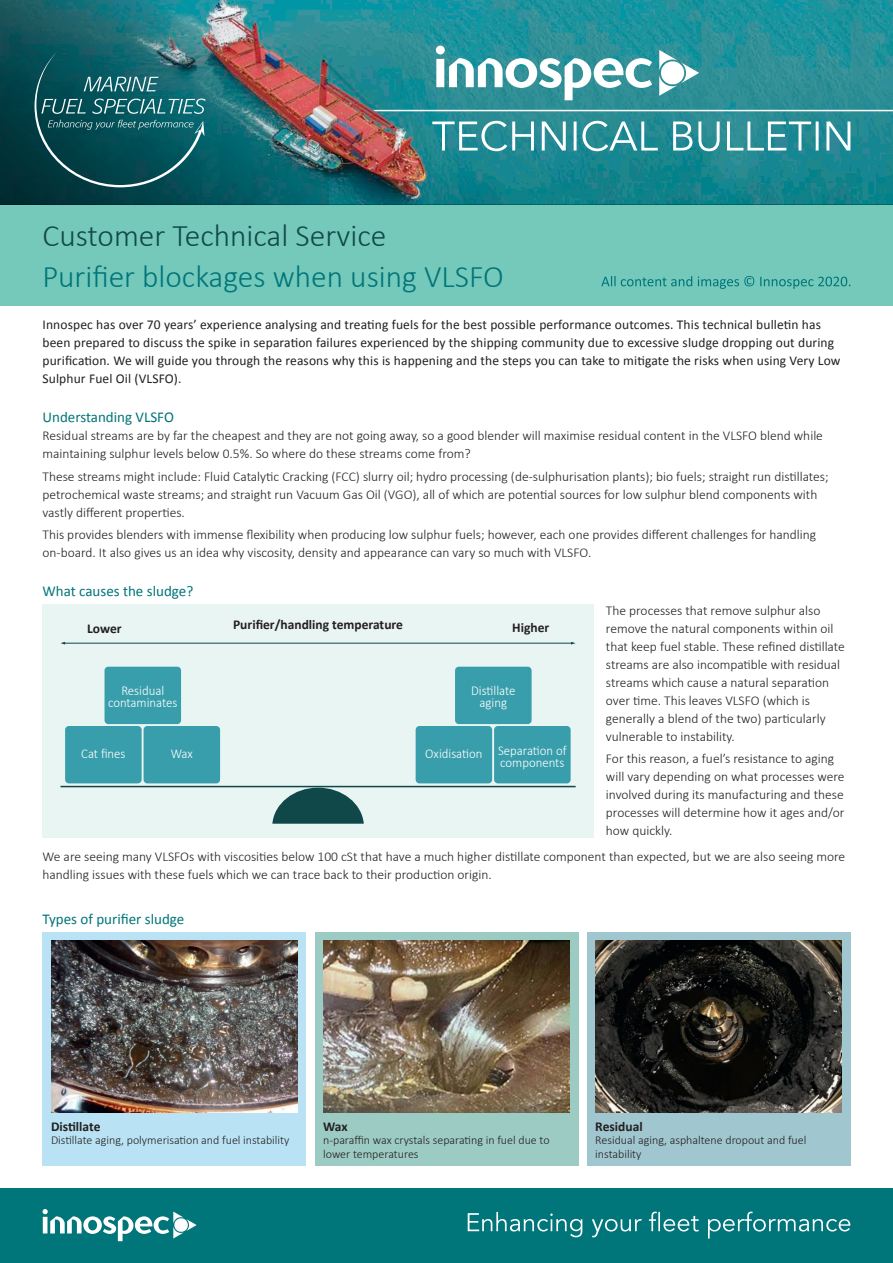
<style>
.page{position:relative;width:893px;height:1263px;background:#fff}
.page>*{position:absolute;margin:0;border:0;box-sizing:border-box;transform-origin:0 0}
.t1{font:300 31.5px "Calibri";color:#00757a}
.t2{font:300 31.5px "Calibri";color:#11494a}
.t3{font:15px "Calibri";color:#00757a}
.t4{font:300 13.5px/18px "Calibri";color:#231f20}
.t5{font:13.5px/18px "Calibri";letter-spacing:.01em;color:#231f20}
.t6{font:300 13.5px/12.1px "Calibri";color:#fff;text-align:center;scale:.95 1}
.t7{font:700 13.5px "Calibri";color:#231f20}
.t8{font:300 12px/13.5px "Calibri";color:#231f20}
</style>
<div class="page">
<div style="left:0;top:1188px;width:893px;height:75px;background:#00757a"></div>
<svg style="left:43px;top:1209px;width:154px;height:32px"></svg>
<svg style="left:468px;top:1211px;width:382px;height:27px"></svg>
<div style="left:0;top:204px;width:893px;height:101px;background:#75c9bb"></div>
<img style="left:329px;top:0;width:564px;height:204px">
<img style="left:0;top:0;width:329px;height:204px">
<svg style="left:432px;top:121px;width:418px;height:30px"></svg>
<svg style="left:436px;top:46px;width:263px;height:54px"></svg>
<svg style="left:35px;top:51px;width:170px;height:136px;background:#1b5f66"></svg>
<svg style="left:373px;top:110px;width:520px;height:1px"></svg>
<svg style="left:601px;top:276px;width:249px;height:13px"></svg>
<div style="left:43px;top:605px;width:551px;height:233px;background:#e9f5f3"></div>
<div style="left:65px;top:726px;width:77px;height:57px;background:#399eac;border-radius:4px"></div>
<div style="left:416px;top:726px;width:76px;height:57px;background:#399eac;border-radius:4px"></div>
<div style="left:105px;top:667px;width:76px;height:57px;background:#399eac;border-radius:4px"></div>
<div style="left:455px;top:667px;width:77px;height:57px;background:#399eac;border-radius:4px"></div>
<div style="left:144px;top:726px;width:76px;height:57px;background:#399eac;border-radius:4px"></div>
<div style="left:494px;top:726px;width:77px;height:57px;background:#399eac;border-radius:4px"></div>
<hr style="left:61px;top:786px;width:515px;height:1px;background:#104849">
<svg style="left:272px;top:788px;width:92px;height:36px"></svg>
<hr style="left:63px;top:643px;width:509px;height:1px;background:#104849">
<div style="left:43px;top:932px;width:263px;height:234px;background:#b9e3f4"></div>
<div style="left:315px;top:932px;width:263px;height:234px;background:#9ccbc3"></div>
<div style="left:587px;top:932px;width:263px;height:234px;background:#a0c6cf"></div>
<img style="left:51px;top:941px;width:247px;height:171px">
<img style="left:323px;top:941px;width:247px;height:171px">
<img style="left:595px;top:941px;width:247px;height:171px">
<p class="t2" style="left:43px;top:216px;width:345px">Customer Technical Service</p>
<p class="t1" style="left:43px;top:257px;width:463px">Purifier blockages when using VLSFO</p>
<p class="t5" style="left:43px;top:315px;width:799px">Innospec has over 70 years’ experience analysing and treating fuels for the best possible performance outcomes. This technical bulletin has been prepared to discuss the spike in separation failures experienced by the shipping community due to excessive sludge dropping out during purification. We will guide you through the reasons why this is happening and the steps you can take to mitigate the risks when using Very Low Sulphur Fuel Oil (VLSFO).</p>
<p class="t3" style="left:43px;top:407px;width:133px">Understanding VLSFO</p>
<p class="t4" style="left:43px;top:427px;width:782px">Residual streams are by far the cheapest and they are not going away, so a good blender will maximise residual content in the VLSFO blend while maintaining sulphur levels below 0.5%. So where do these streams come from?</p>
<p class="t4" style="left:43px;top:467px;width:788px">These streams might include: Fluid Catalytic Cracking (FCC) slurry oil; hydro processing (de-sulphurisation plants); bio fuels; straight run distillates; petrochemical waste streams; and straight run Vacuum Gas Oil (VGO), all of which are potential sources for low sulphur blend components with vastly different properties.</p>
<p class="t4" style="left:43px;top:525px;width:775px">This provides blenders with immense flexibility when producing low sulphur fuels; however, each one provides different challenges for handling on-board. It also gives us an idea why viscosity, density and appearance can vary so much with VLSFO.</p>
<p class="t3" style="left:43px;top:581px;width:152px">What causes the sludge?</p>
<p class="t7" style="left:87px;top:619px;width:36px">Lower</p>
<p class="t7" style="left:233px;top:615px;width:171px">Purifier/handling temperature</p>
<p class="t7" style="left:512px;top:618px;width:39px">Higher</p>
<p class="t4" style="left:606px;top:601px;width:240px">The processes that remove sulphur also remove the natural components within oil that keep fuel stable. These refined distillate streams are also incompatible with residual streams which cause a natural separation over time. This leaves VLSFO (which is generally a blend of the two) particularly vulnerable to instability.</p>
<p class="t4" style="left:606px;top:749px;width:240px">For this reason, a fuel’s resistance to aging will vary depending on what processes were involved during its manufacturing and these processes will determine how it ages and/or how quickly.</p>
<p class="t6" style="left:108px;top:684px;width:75px">Residual contaminates</p>
<p class="t6" style="left:471px;top:684px;width:48px">Distillate aging</p>
<p class="t6" style="left:171px;top:747px;width:25px">Wax</p>
<p class="t6" style="left:498px;top:744px;width:74px;text-align:left">Separation of components</p>
<p class="t6" style="left:81px;top:747px;width:48px">Cat fines</p>
<p class="t6" style="left:425px;top:747px;width:62px">Oxidisation</p>
<p class="t4" style="left:43px;top:847px;width:804px">We are seeing many VLSFOs with viscosities below 100 cSt that have a much higher distillate component than expected, but we are also seeing more handling issues with these fuels which we can trace back to their production origin.</p>
<p class="t3" style="left:43px;top:908px;width:143px">Types of purifier sludge</p>
<p class="t7" style="left:51px;top:1117px;width:51px">Distillate</p>
<p class="t8" style="left:51px;top:1133px;width:240px">Distillate aging, polymerisation and fuel instability</p>
<p class="t7" style="left:323px;top:1117px;width:26px">Wax</p>
<p class="t8" style="left:323px;top:1133px;width:228px">n-paraffin wax crystals separating in fuel due to lower temperatures</p>
<p class="t7" style="left:595px;top:1117px;width:49px">Residual</p>
<p class="t8" style="left:595px;top:1133px;width:213px">Residual aging, asphaltene dropout and fuel instability</p>
</div>
